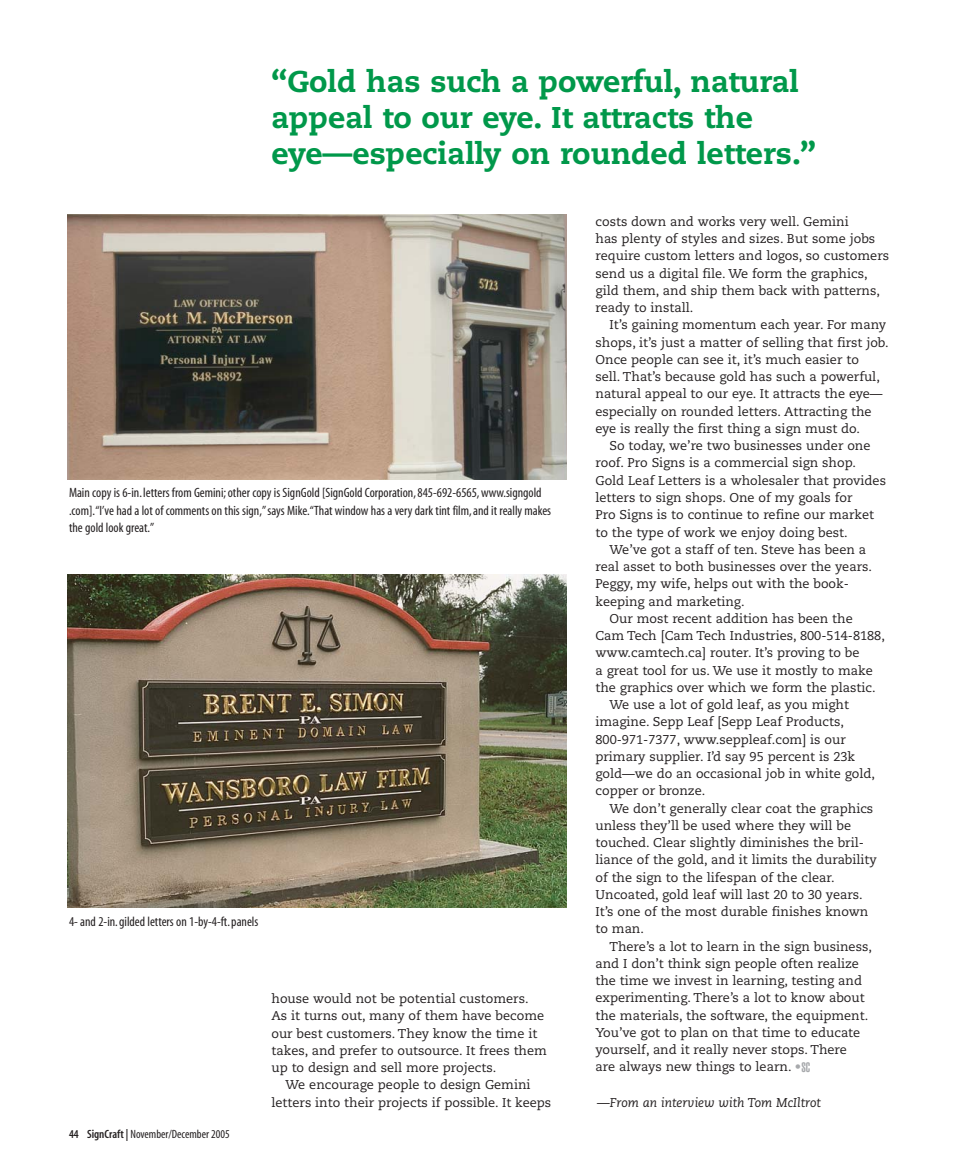
<style>
.page{position:relative;width:972px;height:1175px;background:#fff}
.page>*{position:absolute;margin:0;border:0;box-sizing:border-box;transform-origin:0 0}
.t1{font:800 30px/36px "Caecilia";color:#00984a}
.t2{font:condensed 13.5px/17.2px "Myriad";color:#231f20}
.t3{font:12.75px/17.2px "Caecilia";color:#231f20}
.t4{font:italic 12.75px "Caecilia";color:#231f20}
.t5{font:condensed 12px "Myriad";color:#231f20}
.s1{font-weight:600}
.s2{font-weight:300;color:#a7a9ac}
.s3{font-family:"Helvetica";font-weight:900;font-stretch:extra-condensed;font-size:13.5px;color:#a7a9ac}
</style>
<div class="page">
<img style="left:68px;top:574px;width:499px;height:334px">
<img style="left:68px;top:214px;width:499px;height:265px">
<h1 class="t1" style="left:271px;top:66px;width:546px">“Gold has such a powerful, natural appeal to our eye. It attracts the eye—especially on rounded letters.”</h1>
<p class="t2" style="left:69px;top:485px;width:484px">Main copy is 6-in.letters from Gemini; other copy is SignGold [SignGold Corporation, 845-692-6565, www.signgold .com].“I’ve had a lot of comments on this sign,”says Mike.“That window has a very dark tint film, and it really makes the gold look great.”</p>
<p class="t2" style="left:69px;top:914px;width:191px">4- and 2-in.gilded letters on 1-by-4-ft.panels</p>
<p class="t5" style="left:69px;top:1129px;width:162px"><span class="s1">44 SignCraft |</span> November/December 2005</p>
<p class="t3" style="left:271px;top:991px;width:277px">house would not be potential customers.<br>As it turns out, many of them have become our best customers. They know the time it takes, and prefer to outsource. It frees them up to design and sell more projects.</p>
<p class="t3" style="left:271px;top:1077px;width:281px;text-align:center">We encourage people to design Gemini letters into their projects if possible. It keeps</p>
<p class="t3" style="left:595px;top:214px;width:295px">costs down and works very well. Gemini<br>has plenty of styles and sizes. But some jobs require custom letters and logos, so customers send us a digital file. We form the graphics, gild them, and ship them back with patterns, ready to install.</p>
<p class="t3" style="left:595px;top:317px;width:295px;text-indent:14px">It’s gaining momentum each year. For many shops, it’s just a matter of selling that first job.<br>Once people can see it, it’s much easier to<br>sell. That’s because gold has such a powerful, natural appeal to our eye. It attracts the eye— especially on rounded letters. Attracting the eye is really the first thing a sign must do.</p>
<p class="t3" style="left:610px;top:438px;width:262px">So today, we’re two businesses under one</p>
<p class="t3" style="left:595px;top:455px;width:262px">roof. Pro Signs is a commercial sign shop.</p>
<p class="t3" style="left:595px;top:473px;width:292px">Gold Leaf Letters is a wholesaler that provides</p>
<p class="t3" style="left:595px;top:490px;width:258px">letters to sign shops. One of my goals for</p>
<p class="t3" style="left:595px;top:507px;width:280px">Pro Signs is to continue to refine our market</p>
<p class="t3" style="left:595px;top:524px;width:254px">to the type of work we enjoy doing best.</p>
<p class="t3" style="left:610px;top:542px;width:258px">We’ve got a staff of ten. Steve has been a</p>
<p class="t3" style="left:595px;top:559px;width:278px">real asset to both businesses over the years.</p>
<p class="t3" style="left:595px;top:576px;width:255px">Peggy, my wife, helps out with the book-</p>
<p class="t3" style="left:595px;top:593px;width:151px">keeping and marketing.</p>
<p class="t3" style="left:610px;top:611px;width:245px">Our most recent addition has been the</p>
<p class="t3" style="left:595px;top:628px;width:291px">Cam Tech [Cam Tech Industries, 800-514-8188,</p>
<p class="t3" style="left:595px;top:645px;width:266px">www.camtech.ca] router. It’s proving to be</p>
<p class="t3" style="left:595px;top:662px;width:279px">a great tool for us. We use it mostly to make</p>
<p class="t3" style="left:595px;top:680px;width:282px">the graphics over which we form the plastic.</p>
<p class="t3" style="left:610px;top:697px;width:241px">We use a lot of gold leaf, as you might</p>
<p class="t3" style="left:595px;top:714px;width:250px">imagine. Sepp Leaf [Sepp Leaf Products,</p>
<p class="t3" style="left:595px;top:731px;width:252px">800-971-7377, www.seppleaf.com] is our</p>
<p class="t3" style="left:595px;top:749px;width:261px">primary supplier. I’d say 95 percent is 23k</p>
<p class="t3" style="left:595px;top:766px;width:281px">gold—we do an occasional job in white gold,</p>
<p class="t3" style="left:595px;top:783px;width:111px">copper or bronze.</p>
<p class="t3" style="left:610px;top:800px;width:265px">We don’t generally clear coat the graphics</p>
<p class="t3" style="left:595px;top:818px;width:257px">unless they’ll be used where they will be</p>
<p class="t3" style="left:595px;top:835px;width:270px">touched. Clear slightly diminishes the bril-</p>
<p class="t3" style="left:595px;top:852px;width:283px">liance of the gold, and it limits the durability</p>
<p class="t3" style="left:595px;top:869px;width:241px">of the sign to the lifespan of the clear.</p>
<p class="t3" style="left:595px;top:887px;width:269px">Uncoated, gold leaf will last 20 to 30 years.</p>
<p class="t3" style="left:595px;top:904px;width:274px">It’s one of the most durable finishes known</p>
<p class="t3" style="left:595px;top:921px;width:50px">to man.</p>
<p class="t3" style="left:610px;top:938px;width:264px">There’s a lot to learn in the sign business,</p>
<p class="t3" style="left:595px;top:956px;width:265px">and I don’t think sign people often realize</p>
<p class="t3" style="left:595px;top:973px;width:268px">the time we invest in learning, testing and</p>
<p class="t3" style="left:595px;top:990px;width:271px">experimenting. There’s a lot to know about</p>
<p class="t3" style="left:595px;top:1007px;width:274px">the materials, the software, the equipment.</p>
<p class="t3" style="left:595px;top:1025px;width:266px">You’ve got to plan on that time to educate</p>
<p class="t3" style="left:595px;top:1042px;width:253px">yourself, and it really never stops. There</p>
<p class="t3" style="left:595px;top:1059px;width:216px">are always new things to learn. <span class="s2">•</span><span class="s3">SC</span></p>
<p class="t4" style="left:597px;top:1097px;width:225px">—From an interview with Tom McIltrot</p>
</div>
